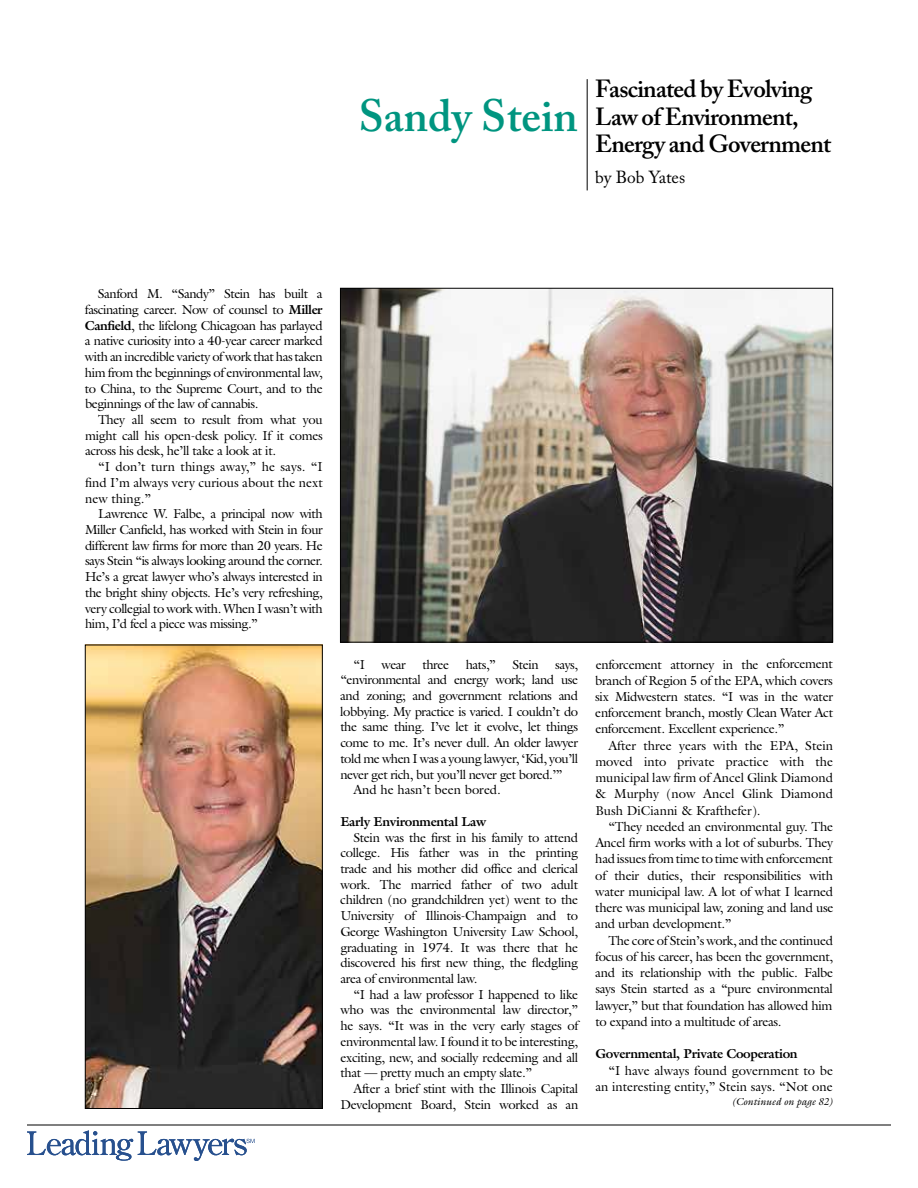
<style>
.page{position:relative;width:918px;height:1188px;background:#fff}
.page>*{position:absolute;margin:0;border:0;box-sizing:border-box;transform-origin:0 0}
.t1{font:600 44.85px "Adobe Caslon Pro";color:#009580}
.t2{font:600 24.6px/27.6px "Adobe Caslon Pro";letter-spacing:-.03em;color:#000}
.t3{font:17.4px "Adobe Caslon Pro";color:#000}
.t4{font:13.05px/15.8px "Galliard";letter-spacing:-.025em;color:#000;text-align:justify}
.t5{font:13.05px/16.5px "Galliard";color:#000;text-align:right}
.t6{font:700 13.05px "Galliard";letter-spacing:-.025em;color:#000}
.t7{font:italic 10.2px "Galliard";color:#000}
.s1{font-weight:700}
</style>
<div class="page">
<img style="left:342px;top:290px;width:489px;height:351px">
<hr style="left:587px;top:79px;width:1px;height:111px;background:#000">
<img style="left:87px;top:647px;width:234px;height:460px">
<div style="left:85px;top:645px;width:238px;height:464px;border:1px solid #000"></div>
<svg style="left:27px;top:1130px;width:228px;height:31px"></svg>
<hr style="left:27px;top:1125px;width:864px;height:1px;background:#000">
<h1 class="t1" style="left:359px;top:89px;width:221px">Sandy Stein</h1>
<h2 class="t2" style="left:595px;top:75px;width:237px">Fascinated by Evolving<br>Law of Environment,<br>Energy and Government</h2>
<h3 class="t3" style="left:595px;top:167px;width:91px">by Bob Yates</h3>
<p class="t4" style="left:85px;top:286px;width:239px;text-indent:13px">Sanford M. “Sandy” Stein has built a fascinating career. Now of counsel to <span class="s1">Miller Canfield</span>, the lifelong Chicagoan has parlayed a native curiosity into a 40-year career marked with an incredible variety of work that has taken him from the beginnings of environmental law, to China, to the Supreme Court, and to the beginnings of the law of cannabis.</p>
<p class="t4" style="left:85px;top:411px;width:239px;text-indent:13px">They all seem to result from what you might call his open-desk policy. If it comes across his desk, he’ll take a look at it.</p>
<p class="t4" style="left:85px;top:459px;width:239px;text-indent:13px">“I don’t turn things away,” he says. “I find I’m always very curious about the next new thing.”</p>
<p class="t4" style="left:85px;top:506px;width:239px;text-indent:13px">Lawrence W. Falbe, a principal now with Miller Canfield, has worked with Stein in four different law firms for more than 20 years. He says Stein “is always looking around the corner.<br>He’s a great lawyer who’s always interested in the bright shiny objects. He’s very refreshing, very collegial to work with. When I wasn’t with him, I’d feel a piece was missing.”</p>
<p class="t4" style="left:353px;top:656px;width:13px">“I</p>
<p class="t4" style="left:381px;top:656px;width:26px">wear</p>
<p class="t4" style="left:422px;top:656px;width:28px">three</p>
<p class="t4" style="left:466px;top:656px;width:32px">hats,”</p>
<p class="t4" style="left:513px;top:656px;width:28px">Stein</p>
<p class="t4" style="left:555px;top:656px;width:24px">says,</p>
<p class="t4" style="left:340px;top:672px;width:239px">“environmental and energy work; land use</p>
<p class="t4" style="left:340px;top:687px;width:239px">and zoning; and government relations and</p>
<p class="t4" style="left:340px;top:703px;width:239px">lobbying. My practice is varied. I couldn’t do</p>
<p class="t4" style="left:340px;top:719px;width:239px">the same thing. I’ve let it evolve, let things</p>
<p class="t4" style="left:340px;top:735px;width:239px">come to me. It’s never dull. An older lawyer</p>
<p class="t4" style="left:340px;top:750px;width:239px">told me when I was a young lawyer, ‘Kid, you’ll</p>
<p class="t4" style="left:340px;top:766px;width:224px">never get rich, but you’ll never get bored.’”</p>
<p class="t5" style="left:353px;top:781px;width:149px">And he hasn’t been bored.</p>
<p class="t6" style="left:340px;top:813px;width:147px">Early Environmental Law</p>
<p class="t4" style="left:340px;top:829px;width:239px;text-indent:13px">Stein was the first in his family to attend college. His father was in the printing trade and his mother did office and clerical work. The married father of two adult children (no grandchildren yet) went to the University of Illinois-Champaign and to George Washington University Law School, graduating in 1974. It was there that he discovered his first new thing, the fledgling area of environmental law.</p>
<p class="t4" style="left:340px;top:986px;width:239px;text-indent:13px">“I had a law professor I happened to like who was the environmental law director,” he says. “It was in the very early stages of environmental law. I found it to be interesting, exciting, new, and socially redeeming and all that — pretty much an empty slate.”</p>
<p class="t4" style="left:341px;top:1080px;width:239px;text-align:right">After a brief stint with the Illinois Capital<br>Development Board, Stein worked as an</p>
<p class="t4" style="left:595px;top:656px;width:239px;line-height:16.2px">enforcement attorney in the enforcement branch of Region 5 of the EPA, which covers six Midwestern states. “I was in the water enforcement branch, mostly Clean Water Act enforcement. Excellent experience.”</p>
<p class="t4" style="left:595px;top:737px;width:239px;line-height:16.2px;text-indent:13px">After three years with the EPA, Stein moved into private practice with the municipal law firm of Ancel Glink Diamond &amp; Murphy (now Ancel Glink Diamond Bush DiCianni &amp; Krafthefer).</p>
<p class="t4" style="left:595px;top:818px;width:240px;line-height:16.2px;text-indent:13px">“They needed an environmental guy. The Ancel firm works with a lot of suburbs. They had issues from time to time with enforcement of their duties, their responsibilities with water municipal law. A lot of what I learned there was municipal law, zoning and land use and urban development.”</p>
<p class="t4" style="left:595px;top:932px;width:239px;line-height:16.2px;text-indent:13px">The core of Stein’s work, and the continued focus of his career, has been the government, and its relationship with the public. Falbe says Stein started as a “pure environmental lawyer,” but that foundation has allowed him to expand into a multitude of areas.</p>
<p class="t6" style="left:595px;top:1045px;width:204px">Governmental, Private Cooperation</p>
<p class="t5" style="left:595px;top:1062px;width:239px">“I have always found government to be an interesting entity,” Stein says. “Not one</p>
<p class="t7" style="left:732px;top:1095px;width:103px">(Continued on page 82)</p>
</div>
